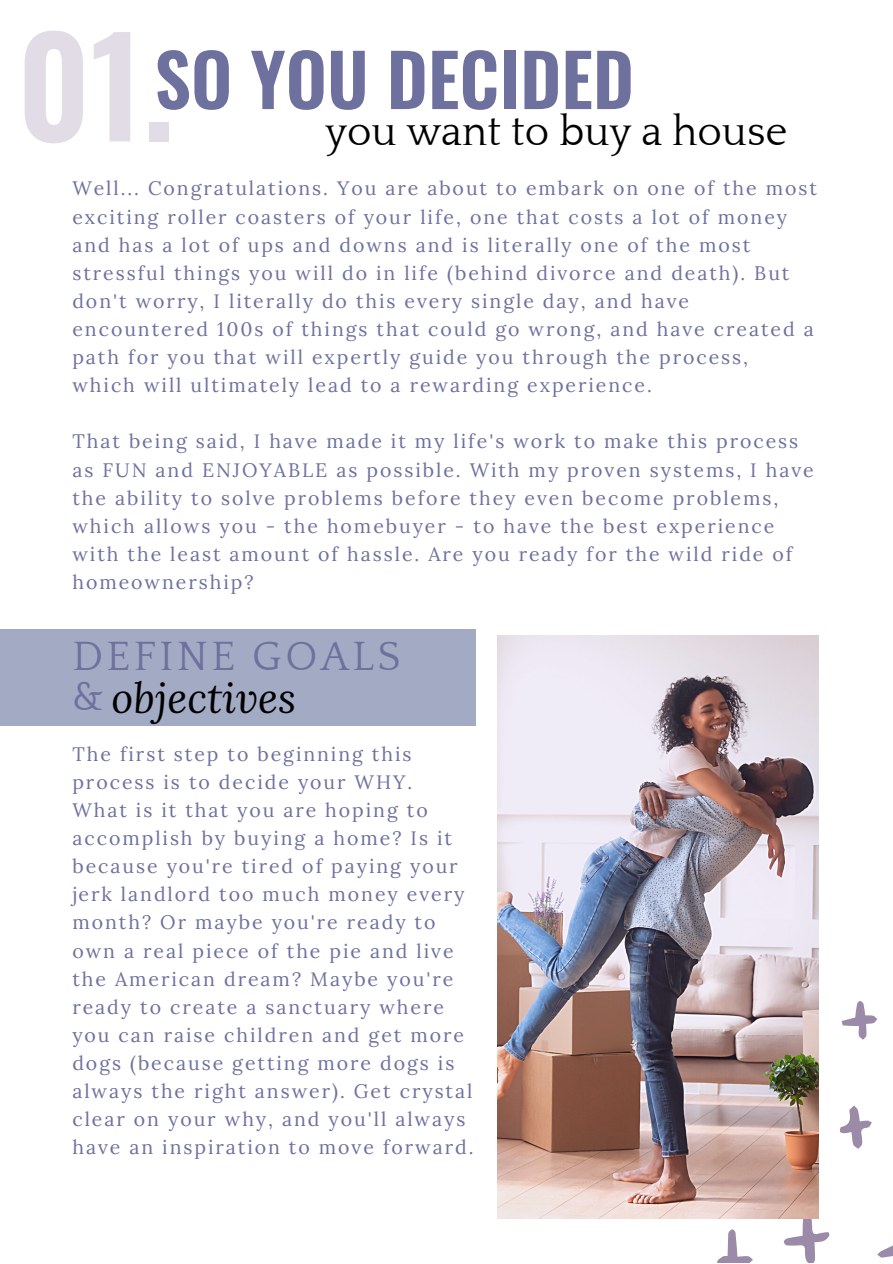
<style>
.page{position:relative;width:893px;height:1264px;background:#fff}
.page>*{position:absolute;margin:0;border:0;box-sizing:border-box;transform-origin:0 0}
.t1{font:600 72px "Oswald";color:#6e719e}
.t2{font:42px "Quattrocento";color:#000}
.t3{font:42px/39.3px "Quattrocento";letter-spacing:.08em;color:#6e719e}
.t4{font:italic 42px "Lora";color:#000}
.t5{font:19.5px/28px "Lora";letter-spacing:.1em;color:#6e719e}
.s1{font-size:134.85px;color:#9b8ba8}
</style>
<div class="page">
<svg style="left:570px;top:959px;width:322px;height:303px"></svg>
<img style="left:498px;top:635px;width:320px;height:583px">
<div style="left:0;top:629px;width:475px;height:97px;background:#a2aac4"></div>
<p class="t1" style="left:17px;top:23px;width:618px"><span class="s1">01.</span>SO YOU DECIDED</p>
<p class="t2" style="left:325px;top:110px;width:463px">you want to buy a house</p>
<p class="t5" style="left:72px;top:174px;width:746px">Well... Congratulations. You are about to embark on one of the most exciting roller coasters of your life, one that costs a lot of money and has a lot of ups and downs and is literally one of the most stressful things you will do in life (behind divorce and death). But don't worry, I literally do this every single day, and have encountered 100s of things that could go wrong, and have created a path for you that will expertly guide you through the process,<br>which will ultimately lead to a rewarding experience.</p>
<p class="t5" style="left:72px;top:427px;width:742px">That being said, I have made it my life's work to make this process as FUN and ENJOYABLE as possible. With my proven systems, I have the ability to solve problems before they even become problems, which allows you - the homebuyer - to have the best experience with the least amount of hassle. Are you ready for the wild ride of homeownership?</p>
<p class="t3" style="left:72px;top:638px;width:329px">DEFINE GOALS &amp;</p>
<p class="t4" style="left:112px;top:669px;width:186px">objectives</p>
<p class="t5" style="left:72px;top:739px;width:402px">The first step to beginning this process is to decide your WHY.<br>What is it that you are hoping to accomplish by buying a home? Is it because you're tired of paying your jerk landlord too much money every month? Or maybe you're ready to own a real piece of the pie and live the American dream? Maybe you're ready to create a sanctuary where you can raise children and get more dogs (because getting more dogs is always the right answer). Get crystal clear on your why, and you'll always have an inspiration to move forward.</p>
</div>
